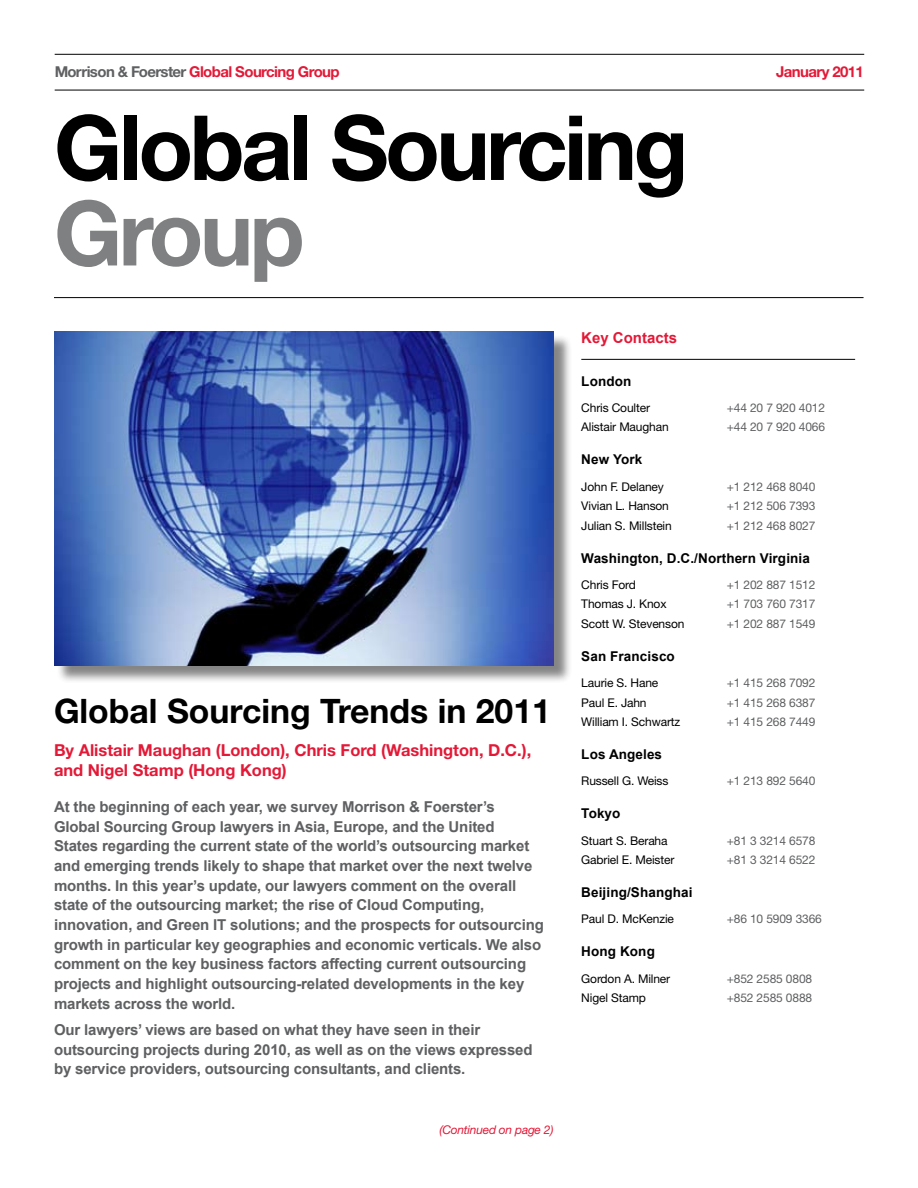
<style>
.page{position:relative;width:918px;height:1188px;background:#fff}
.page>*{position:absolute;margin:0;border:0;box-sizing:border-box;transform-origin:0 0}
.t1{font:700 90px "Helvetica Neue LT Std";letter-spacing:-.04em;color:#000}
.t2{font:700 90px "Helvetica Neue LT Std";letter-spacing:-.04em;color:#7f8081}
.t3{font:700 33.75px "Helvetica Neue LT Std";color:#000}
.t4{font:700 16.5px/19.8px "Helvetica Neue LT Std";color:#e31937}
.t5{font:700 15px/19.6px "Arial";letter-spacing:-.01em;color:#5f6062}
.t6{font:700 15px "Helvetica Neue LT Std";letter-spacing:-.04em;color:#e31937}
.t7{font:700 15px "Arial";color:#e31937}
.t8{font:700 13.5px "Arial";letter-spacing:.01em;color:#000}
.t9{font:12px "Helvetica Neue LT Std";letter-spacing:-.01em;color:#000}
.t10{font:12px "Helvetica Neue LT Std";letter-spacing:-.01em;color:#5f6062}
.t11{font:italic 12px "Helvetica Neue LT Std";letter-spacing:-.02em;color:#e31937}
.s1{color:#5f6062}
</style>
<div class="page">
<hr style="left:55px;top:90px;width:809px;height:1px;background:#000">
<hr style="left:55px;top:54px;width:809px;height:1px;background:#000">
<hr style="left:581px;top:359px;width:274px;height:1px;background:#000">
<div style="left:56px;top:334px;width:516px;height:350px;background:#000;opacity:.48"></div>
<img style="left:54px;top:332px;width:499px;height:333px">
<hr style="left:54px;top:297px;width:810px;height:1px;background:#000">
<p class="t6" style="left:55px;top:62px;width:287px"><span class="s1">Morrison &amp; Foerster</span> Global Sourcing Group</p>
<p class="t6" style="left:776px;top:62px;width:89px">January 2011</p>
<h1 class="t1" style="left:54px;top:92px;width:636px">Global Sourcing</h1>
<h1 class="t2" style="left:54px;top:178px;width:252px">Group</h1>
<h2 class="t3" style="left:54px;top:690px;width:498px">Global Sourcing Trends in 2011</h2>
<p class="t4" style="left:54px;top:740px;width:479px">By Alistair Maughan (London), Chris Ford (Washington, D.C.), and Nigel Stamp (Hong Kong)</p>
<p class="t5" style="left:54px;top:797px;width:491px">At the beginning of each year, we survey Morrison &amp; Foerster’s Global Sourcing Group lawyers in Asia, Europe, and the United<br>States regarding the current state of the world’s outsourcing market and emerging trends likely to shape that market over the next twelve months. In this year’s update, our lawyers comment on the overall state of the outsourcing market; the rise of Cloud Computing, innovation, and Green IT solutions; and the prospects for outsourcing growth in particular key geographies and economic verticals. We also comment on the key business factors affecting current outsourcing projects and highlight outsourcing-related developments in the key markets across the world.</p>
<p class="t5" style="left:54px;top:1020px;width:480px">Our lawyers’ views are based on what they have seen in their outsourcing projects during 2010, as well as on the views expressed by service providers, outsourcing consultants, and clients.</p>
<p class="t11" style="left:440px;top:1123px;width:115px">(Continued on page 2)</p>
<p class="t7" style="left:581px;top:327px;width:97px">Key Contacts</p>
<p class="t8" style="left:581px;top:372px;width:52px">London</p>
<p class="t9" style="left:581px;top:400px;width:70px">Chris Coulter</p>
<p class="t10" style="left:727px;top:400px;width:100px">+44 20 7 920 4012</p>
<p class="t9" style="left:581px;top:420px;width:89px">Alistair Maughan</p>
<p class="t10" style="left:727px;top:420px;width:100px">+44 20 7 920 4066</p>
<p class="t8" style="left:581px;top:451px;width:63px">New York</p>
<p class="t9" style="left:581px;top:479px;width:84px">John F. Delaney</p>
<p class="t10" style="left:727px;top:479px;width:90px">+1 212 468 8040</p>
<p class="t9" style="left:581px;top:499px;width:89px">Vivian L. Hanson</p>
<p class="t10" style="left:727px;top:499px;width:90px">+1 212 506 7393</p>
<p class="t9" style="left:581px;top:518px;width:92px">Julian S. Millstein</p>
<p class="t10" style="left:727px;top:518px;width:90px">+1 212 468 8027</p>
<p class="t8" style="left:581px;top:549px;width:230px">Washington, D.C./Northern Virginia</p>
<p class="t9" style="left:581px;top:577px;width:56px">Chris Ford</p>
<p class="t10" style="left:727px;top:577px;width:90px">+1 202 887 1512</p>
<p class="t9" style="left:581px;top:597px;width:87px">Thomas J. Knox</p>
<p class="t10" style="left:727px;top:597px;width:90px">+1 703 760 7317</p>
<p class="t9" style="left:581px;top:616px;width:105px">Scott W. Stevenson</p>
<p class="t10" style="left:727px;top:616px;width:90px">+1 202 887 1549</p>
<p class="t8" style="left:581px;top:647px;width:95px">San Francisco</p>
<p class="t9" style="left:581px;top:676px;width:79px">Laurie S. Hane</p>
<p class="t10" style="left:727px;top:676px;width:90px">+1 415 268 7092</p>
<p class="t9" style="left:581px;top:695px;width:67px">Paul E. Jahn</p>
<p class="t10" style="left:727px;top:695px;width:90px">+1 415 268 6387</p>
<p class="t9" style="left:581px;top:715px;width:100px">William I. Schwartz</p>
<p class="t10" style="left:727px;top:715px;width:90px">+1 415 268 7449</p>
<p class="t8" style="left:581px;top:745px;width:82px">Los Angeles</p>
<p class="t9" style="left:581px;top:774px;width:89px">Russell G. Weiss</p>
<p class="t10" style="left:727px;top:774px;width:90px">+1 213 892 5640</p>
<p class="t8" style="left:581px;top:805px;width:41px">Tokyo</p>
<p class="t9" style="left:581px;top:833px;width:88px">Stuart S. Beraha</p>
<p class="t10" style="left:727px;top:833px;width:90px">+81 3 3214 6578</p>
<p class="t9" style="left:581px;top:853px;width:95px">Gabriel E. Meister</p>
<p class="t10" style="left:727px;top:853px;width:90px">+81 3 3214 6522</p>
<p class="t8" style="left:581px;top:883px;width:113px">Beijing/Shanghai</p>
<p class="t9" style="left:581px;top:912px;width:94px">Paul D. McKenzie</p>
<p class="t10" style="left:727px;top:912px;width:97px">+86 10 5909 3366</p>
<p class="t8" style="left:581px;top:943px;width:75px">Hong Kong</p>
<p class="t9" style="left:581px;top:971px;width:90px">Gordon A. Milner</p>
<p class="t10" style="left:727px;top:971px;width:87px">+852 2585 0808</p>
<p class="t9" style="left:581px;top:991px;width:66px">Nigel Stamp</p>
<p class="t10" style="left:727px;top:991px;width:87px">+852 2585 0888</p>
</div>
